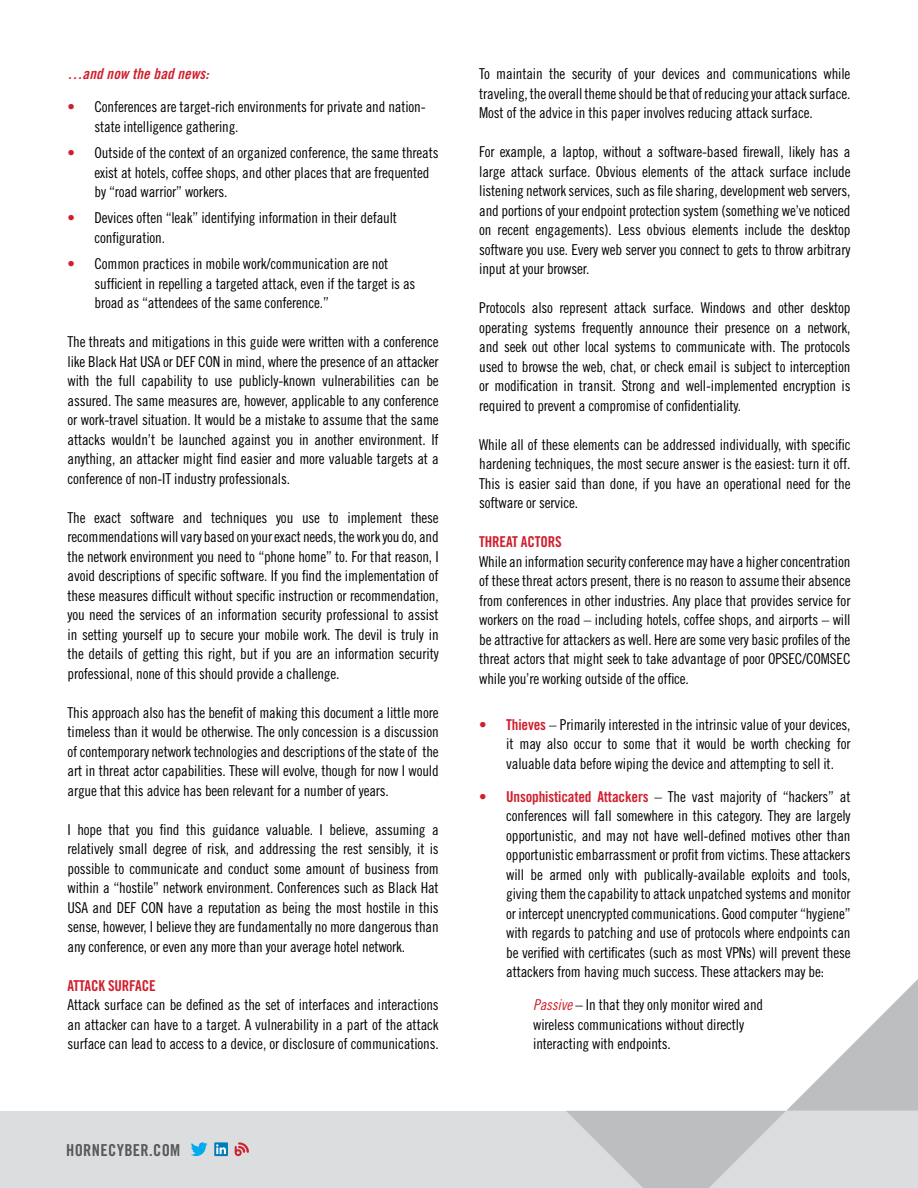
<style>
.page{position:relative;width:918px;height:1188px;background:#fff}
.page>*{position:absolute;margin:0;border:0;box-sizing:border-box;transform-origin:0 0}
.t1{font:16.5px "Trade Gothic Bold Cond Twenty";letter-spacing:.02em;color:#58595b}
.t2{font:15px/19.5px "Trade Gothic Cond Eighteen";letter-spacing:-.01em;color:#000;text-align:justify}
.t3{font:15px "Trade Gothic Bold Cond Twenty";letter-spacing:-.01em;color:#cf202e}
.t4{font:15px "Trade Gothic Bold Cond Twenty Obl";letter-spacing:.01em;color:#cf202e}
.s1{color:#cf202e}
.s2{font-family:"Trade Gothic Bold Cond Twenty";color:#cf202e}
.s3{font-family:"Trade Gothic Cond Eighteen Obl";color:#cf202e}
</style>
<div class="page">
<div style="left:0;top:1111px;width:918px;height:77px;background:#dcddde"></div>
<svg style="left:566px;top:979px;width:352px;height:209px"></svg>
<svg style="left:191px;top:1142px;width:17px;height:14px"></svg>
<div style="left:214px;top:1142px;width:14px;height:14px;background:#007bb6"></div>
<svg style="left:216px;top:1144px;width:10px;height:10px"></svg>
<svg style="left:235px;top:1142px;width:14px;height:15px"></svg>
<p class="t4" style="left:68px;top:65px;width:143px">…and now the bad news:</p>
<p class="t2" style="left:94px;top:97px;width:333px;text-indent:-27px"><span class="s1">•</span> Conferences are target-rich environments for private and nation&shy;state intelligence gathering.</p>
<p class="t2" style="left:94px;top:143px;width:346px;text-align:left;text-indent:-27px"><span class="s1">•</span> Outside of the context of an organized conference, the same threats exist at hotels, coffee shops, and other places that are frequented by “road warrior” workers.</p>
<p class="t2" style="left:94px;top:208px;width:304px;text-indent:-27px"><span class="s1">•</span> Devices often “leak” identifying information in their default configuration.</p>
<p class="t2" style="left:94px;top:254px;width:322px;text-align:left;text-indent:-27px"><span class="s1">•</span> Common practices in mobile work/communication are not sufficient in repelling a targeted attack, even if the target is as broad as “attendees of the same conference.”</p>
<p class="t2" style="left:68px;top:332px;width:373px">The threats and mitigations in this guide were written with a conference like Black Hat USA or DEF CON in mind, where the presence of an attacker with the full capability to use publicly-known vulnerabilities can be assured. The same measures are, however, applicable to any conference or work-travel situation. It would be a mistake to assume that the same attacks wouldn’t be launched against you in another environment. If anything, an attacker might find easier and more valuable targets at a conference of non-IT industry professionals.</p>
<p class="t2" style="left:68px;top:507px;width:373px">The exact software and techniques you use to implement these recommendations will vary based on your exact needs, the work you do, and the network environment you need to “phone home” to. For that reason, I avoid descriptions of specific software. If you find the implementation of these measures difficult without specific instruction or recommendation, you need the services of an information security professional to assist in setting yourself up to secure your mobile work. The devil is truly in the details of getting this right, but if you are an information security professional, none of this should provide a challenge.</p>
<p class="t2" style="left:68px;top:702px;width:373px">This approach also has the benefit of making this document a little more timeless than it would be otherwise. The only concession is a discussion of contemporary network technologies and descriptions of the state of the art in threat actor capabilities. These will evolve, though for now I would argue that this advice has been relevant for a number of years.</p>
<p class="t2" style="left:68px;top:819px;width:373px">I hope that you find this guidance valuable. I believe, assuming a relatively small degree of risk, and addressing the rest sensibly, it is possible to communicate and conduct some amount of business from within a “hostile” network environment. Conferences such as Black Hat USA and DEF CON have a reputation as being the most hostile in this sense, however, I believe they are fundamentally no more dangerous than any conference, or even any more than your average hotel network.</p>
<p class="t3" style="left:68px;top:976px;width:90px">ATTACK SURFACE</p>
<p class="t2" style="left:68px;top:995px;width:373px">Attack surface can be defined as the set of interfaces and interactions an attacker can have to a target. A vulnerability in a part of the attack surface can lead to access to a device, or disclosure of communications.</p>
<p class="t1" style="left:66px;top:1140px;width:116px">HORNECYBER.COM</p>
<p class="t2" style="left:479px;top:64px;width:373px">To maintain the security of your devices and communications while traveling, the overall theme should be that of reducing your attack surface.<br>Most of the advice in this paper involves reducing attack surface.</p>
<p class="t2" style="left:479px;top:142px;width:373px">For example, a laptop, without a software-based firewall, likely has a large attack surface. Obvious elements of the attack surface include listening network services, such as file sharing, development web servers, and portions of your endpoint protection system (something we’ve noticed on recent engagements). Less obvious elements include the desktop software you use. Every web server you connect to gets to throw arbitrary input at your browser.</p>
<p class="t2" style="left:479px;top:298px;width:373px">Protocols also represent attack surface. Windows and other desktop operating systems frequently announce their presence on a network, and seek out other local systems to communicate with. The protocols used to browse the web, chat, or check email is subject to interception or modification in transit. Strong and well-implemented encryption is required to prevent a compromise of confidentiality.</p>
<p class="t2" style="left:479px;top:435px;width:373px">While all of these elements can be addressed individually, with specific hardening techniques, the most secure answer is the easiest: turn it off.<br>This is easier said than done, if you have an operational need for the software or service.</p>
<p class="t3" style="left:479px;top:533px;width:84px">THREAT ACTORS</p>
<p class="t2" style="left:479px;top:552px;width:373px">While an information security conference may have a higher concentration of these threat actors present, there is no reason to assume their absence from conferences in other industries. Any place that provides service for workers on the road – including hotels, coffee shops, and airports – will be attractive for attackers as well. Here are some very basic profiles of the threat actors that might seek to take advantage of poor OPSEC/COMSEC while you’re working outside of the office.</p>
<p class="t2" style="left:506px;top:714px;width:346px;text-indent:-27px"><span class="s2">• Thieves</span> – Primarily interested in the intrinsic value of your devices, it may also occur to some that it would be worth checking for valuable data before wiping the device and attempting to sell it.</p>
<p class="t2" style="left:506px;top:786px;width:346px;text-indent:-27px"><span class="s2">• Unsophisticated Attackers</span> – The vast majority of “hackers” at conferences will fall somewhere in this category. They are largely opportunistic, and may not have well-defined motives other than opportunistic embarrassment or profit from victims. These attackers will be armed only with publically-available exploits and tools, giving them the capability to attack unpatched systems and monitor or intercept unencrypted communications. Good computer “hygiene” with regards to patching and use of protocols where endpoints can be verified with certificates (such as most VPNs) will prevent these attackers from having much success. These attackers may be:</p>
<p class="t2" style="left:533px;top:995px;width:231px;text-align:left"><span class="s3">Passive</span> – In that they only monitor wired and wireless communications without directly interacting with endpoints.</p>
</div>
